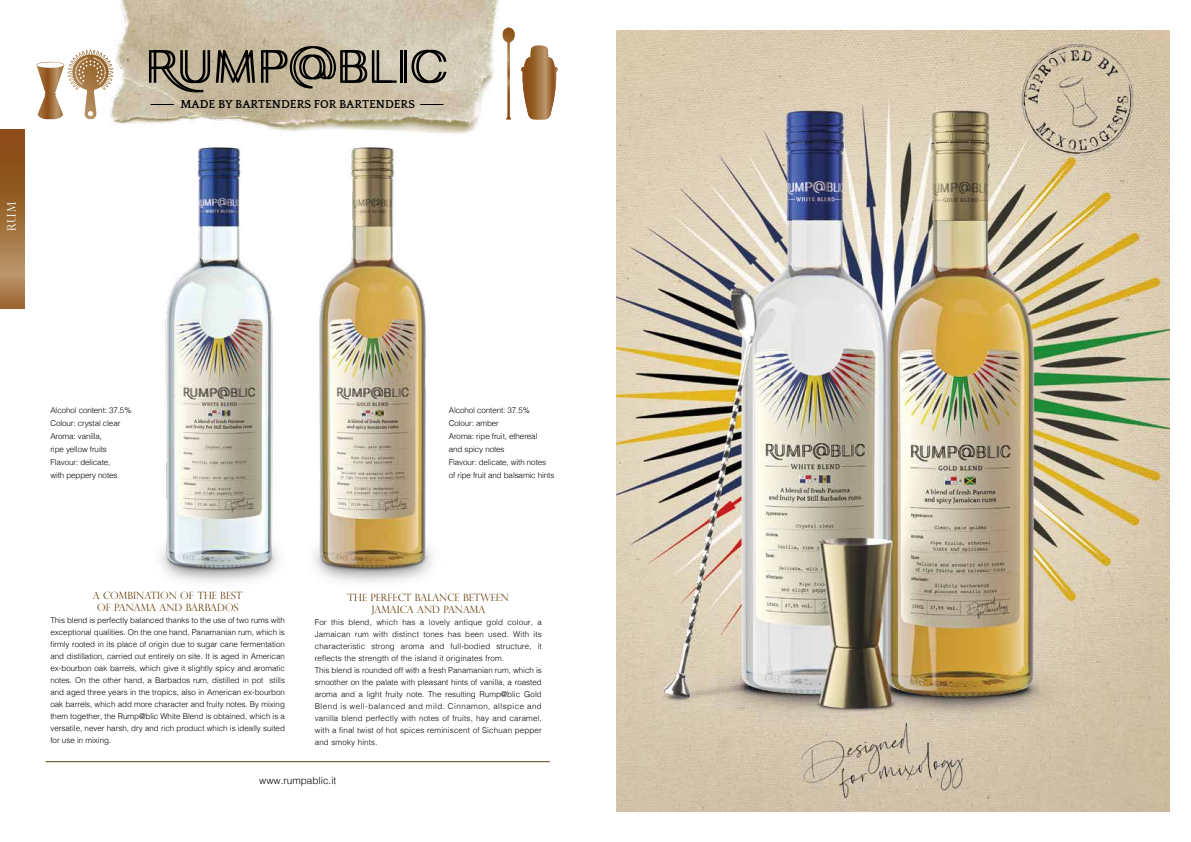
<style>
.page{position:relative;width:1191px;height:842px;background:#fff}
.page>*{position:absolute;margin:0;border:0;box-sizing:border-box;transform-origin:0 0}
.t1{font:300 12px "Perpetua Titling";color:#fff}
.t2{font:700 11.8px "Quattrocento";color:#000}
.t3{font:300 10px/12px "Perpetua Titling";color:#613700;text-align:center}
.t4{font:300 10px "Helvetica";color:#000}
.t5{font:300 8px/12px "Helvetica";color:#000}
.t6{font:300 8px/12px "Helvetica";letter-spacing:.02em;color:#000}
</style>
<div class="page">
<img style="left:93px;top:0;width:418px;height:134px">
<svg style="left:0;top:130px;width:25px;height:179px;background:#9e6a37"></svg>
<hr style="left:400px;top:50px;width:2px;height:33px;background:#000">
<svg style="left:216px;top:50px;width:39px;height:33px"></svg>
<hr style="left:404px;top:50px;width:3px;height:33px;background:#000">
<svg style="left:411px;top:50px;width:35px;height:33px"></svg>
<svg style="left:149px;top:50px;width:61px;height:42px;background:#827968"></svg>
<svg style="left:261px;top:46px;width:135px;height:43px;background:#8e8674"></svg>
<svg style="left:151px;top:104px;width:23px;height:1px"></svg>
<svg style="left:420px;top:104px;width:23px;height:1px"></svg>
<img style="left:160px;top:147px;width:119px;height:435px">
<img style="left:314px;top:147px;width:119px;height:435px">
<hr style="left:46px;top:761px;width:504px;height:1px;background:#5b3e0d">
<svg style="left:521px;top:46px;width:36px;height:74px"></svg>
<svg style="left:36px;top:50px;width:54px;height:69px"></svg>
<svg style="left:502px;top:28px;width:13px;height:92px"></svg>
<img style="left:617px;top:30px;width:552px;height:782px">
<h1 class="t1" style="left:4px;top:231px;width:30px;rotate:-90deg">RUM</h1>
<h2 class="t2" style="left:180px;top:98px;width:236px">MADE BY BARTENDERS FOR BARTENDERS</h2>
<p class="t5" style="left:50px;top:403px;width:83px;line-height:13px">Alcohol content: 37.5%<br>Colour: crystal clear<br>Aroma: vanilla,<br>ripe yellow fruits<br>Flavour: delicate,<br>with peppery notes</p>
<p class="t5" style="left:449px;top:403px;width:107px;line-height:13px">Alcohol content: 37.5%<br>Colour: amber<br>Aroma: ripe fruit, ethereal<br>and spicy notes<br>Flavour: delicate, with notes of ripe fruit and balsamic hints</p>
<p class="t3" style="left:93px;top:590px;width:151px">A COMBINATION OF THE BEST<br>OF PANAMA AND BARBADOS</p>
<p class="t5" style="left:50px;top:614px;width:236px;text-align:justify">This blend is perfectly balanced thanks to the use of two rums with exceptional qualities. On the one hand, Panamanian rum, which is firmly rooted in its place of origin due to sugar cane fermentation and distillation, carried out entirely on site. It is aged in American ex-bourbon oak barrels, which give it slightly spicy and aromatic notes. On the other hand, a Barbados rum, distilled in pot stills and aged three years in the tropics, also in American ex-bourbon oak barrels, which add more character and fruity notes. By mixing them together, the Rump@blic White Blend is obtained, which is a versatile, never harsh, dry and rich product which is ideally suited for use in mixing.</p>
<p class="t3" style="left:347px;top:591px;width:163px">THE PERFECT BALANCE BETWEEN<br>JAMAICA AND PANAMA</p>
<p class="t6" style="left:315px;top:615px;width:229px">For this blend, which has a lovely antique gold colour, a Jamaican rum with distinct tones has been used. With its characteristic strong aroma and full-bodied structure, it reflects the strength of the island it originates from.<br>This blend is rounded off with a fresh Panamanian rum, which is smoother on the palate with pleasant hints of vanilla, a roasted aroma and a light fruity note. The resulting Rump@blic Gold Blend is well-balanced and mild. Cinnamon, allspice and vanilla blend perfectly with notes of fruits, hay and caramel, with a final twist of hot spices reminiscent of Sichuan pepper and smoky hints.</p>
<p class="t4" style="left:259px;top:772px;width:79px">www.rumpablic.it</p>
</div>
